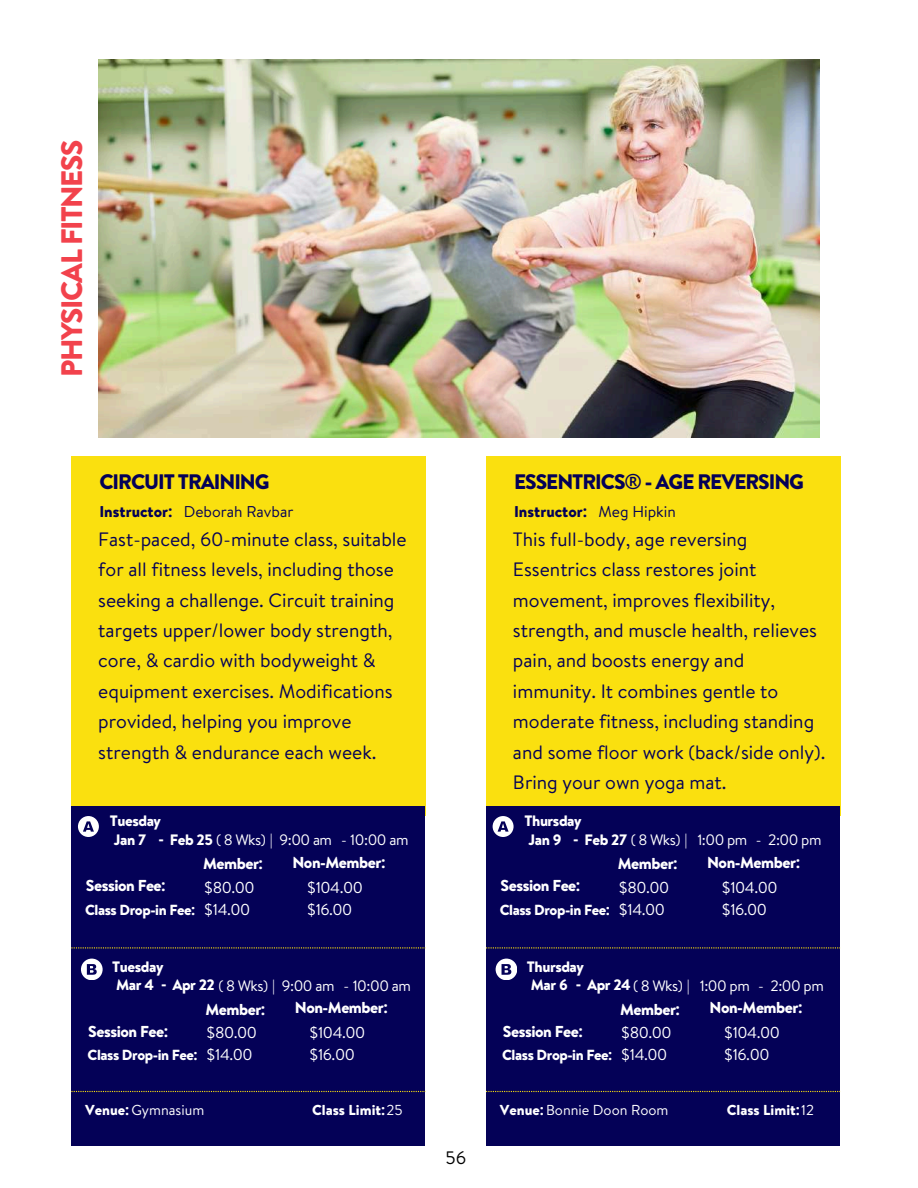
<style>
.page{position:relative;width:918px;height:1188px;background:#fff}
.page>*{position:absolute;margin:0;border:0;box-sizing:border-box;transform-origin:0 0}
.t1{font:900 29.7px "Hv D Trial Brandon Text";letter-spacing:-.05em;color:#f2424c}
.t2{font:900 21px "Hv D Trial Brandon Text";letter-spacing:-.05em;color:#040157}
.t3{font:19.35px/30.3px "Brandon Text";color:#040157}
.t4{font:18px "Brandon Text";color:#000}
.t5{font:15.9px/22px "Brandon Text";letter-spacing:-.03em;color:#fff}
.t6{font:900 15.9px "Hv D Trial Brandon Text";letter-spacing:-.03em;color:#fff}
.t7{font:900 15.75px "Hv D Trial Brandon Text";letter-spacing:-.03em;color:#fff}
.t8{font:15.6px "Brandon Text";color:#040157}
.t9{font:900 15.6px "Hv D Trial Brandon Text";color:#040157}
.t10{font:15.15px "Brandon Text";letter-spacing:-.03em;color:#fff}
.t11{font:900 15.15px "Hv D Trial Brandon Text";letter-spacing:-.03em;color:#fff}
.t12{font:900 14.55px "Hv D Trial Brandon Text";letter-spacing:-.03em;color:#fff}
.t13{font:14.4px "Brandon Text";color:#fff}
.t14{font:900 14.4px "Hv D Trial Brandon Text";color:#fff}
.s1{font-family:"Hv D Trial Brandon Text";font-weight:900}
.s2{font-family:"Noto Sans";font-weight:700}
.s3{font-family:"Brandon Text";font-weight:400}
</style>
<div class="page">
<img style="left:98px;top:59px;width:721px;height:378px">
<div style="left:71px;top:456px;width:354px;height:360px;background:#fae00f"></div>
<div style="left:71px;top:806px;width:354px;height:340px;background:#040157"></div>
<svg style="left:78px;top:816px;width:21px;height:21px"></svg>
<svg style="left:71px;top:947px;width:354px;height:1px"></svg>
<svg style="left:71px;top:1091px;width:354px;height:1px"></svg>
<svg style="left:81px;top:959px;width:21px;height:21px"></svg>
<div style="left:486px;top:456px;width:354px;height:360px;background:#fae00f"></div>
<div style="left:486px;top:806px;width:354px;height:340px;background:#040157"></div>
<svg style="left:493px;top:816px;width:21px;height:21px"></svg>
<svg style="left:486px;top:947px;width:354px;height:1px"></svg>
<svg style="left:486px;top:1091px;width:354px;height:1px"></svg>
<svg style="left:496px;top:959px;width:21px;height:21px"></svg>
<h1 class="t1" style="left:50px;top:377px;width:239px;rotate:-90deg">PHYSICAL FITNESS</h1>
<p class="t2" style="left:99px;top:466px;width:172px">CIRCUIT TRAINING</p>
<p class="t8" style="left:99px;top:501px;width:195px"><span class="s1">Instructor</span><span class="s2">:</span> Deborah Ravbar</p>
<p class="t2" style="left:514px;top:466px;width:292px">ESSENTRICS<span class="s2">®</span> - AGE REVERSING</p>
<p class="t9" style="left:514px;top:501px;width:163px">Instructor<span class="s2">:</span> <span class="s3">Meg Hipkin</span></p>
<p class="t3" style="left:98px;top:524px;width:310px">Fast-paced, 60-minute class, suitable for all fitness levels, including those seeking a challenge. Circuit training targets upper/lower body strength, core, &amp; cardio with bodyweight &amp; equipment exercises. Modifications provided, helping you improve strength &amp; endurance each week.</p>
<p class="t3" style="left:513px;top:524px;width:314px">This full-body, age reversing<br>Essentrics class restores joint movement, improves flexibility, strength, and muscle health, relieves pain, and boosts energy and immunity. It combines gentle to moderate fitness, including standing and some floor work (back/side only).<br>Bring your own yoga mat.</p>
<p class="t11" style="left:110px;top:810px;width:53px">Tuesday</p>
<p class="t11" style="left:525px;top:810px;width:59px">Thursday</p>
<p class="t11" style="left:114px;top:828px;width:34px">Jan 7</p>
<p class="t10" style="left:159px;top:829px;width:251px"><span class="s1">- Feb 25</span> ( 8 Wks) | 9:00 am - 10:00 am</p>
<p class="t11" style="left:528px;top:828px;width:35px">Jan 9</p>
<p class="t10" style="left:573px;top:829px;width:250px"><span class="s1">- Feb 27</span> ( 8 Wks) | 1:00 pm - 2:00 pm</p>
<p class="t6" style="left:86px;top:875px;width:81px">Session Fee<span class="s2">:</span></p>
<p class="t12" style="left:85px;top:899px;width:112px">Class Drop-in Fee<span class="s2">:</span></p>
<p class="t7" style="left:203px;top:853px;width:62px">Member<span class="s2">:</span></p>
<p class="t7" style="left:292px;top:851px;width:95px">Non-Member<span class="s2">:</span></p>
<p class="t5" style="left:204px;top:876px;width:52px">$80.00 $14.00</p>
<p class="t5" style="left:307px;top:876px;width:58px">$104.00</p>
<p class="t5" style="left:307px;top:898px;width:47px">$16.00</p>
<p class="t6" style="left:500px;top:875px;width:81px">Session Fee<span class="s2">:</span></p>
<p class="t12" style="left:500px;top:899px;width:112px">Class Drop-in Fee<span class="s2">:</span></p>
<p class="t7" style="left:618px;top:853px;width:62px">Member<span class="s2">:</span></p>
<p class="t7" style="left:707px;top:851px;width:95px">Non-Member<span class="s2">:</span></p>
<p class="t5" style="left:618px;top:876px;width:52px">$80.00 $14.00</p>
<p class="t5" style="left:721px;top:876px;width:58px">$104.00</p>
<p class="t5" style="left:721px;top:898px;width:47px">$16.00</p>
<p class="t11" style="left:112px;top:956px;width:53px">Tuesday</p>
<p class="t11" style="left:527px;top:956px;width:59px">Thursday</p>
<p class="t11" style="left:116px;top:974px;width:39px">Mar 4</p>
<p class="t10" style="left:161px;top:975px;width:251px"><span class="s1">- Apr 22</span> ( 8 Wks) | 9:00 am - 10:00 am</p>
<p class="t11" style="left:531px;top:974px;width:38px">Mar 6</p>
<p class="t10" style="left:576px;top:975px;width:250px"><span class="s1">- Apr 24</span> ( 8 Wks) | 1:00 pm - 2:00 pm</p>
<p class="t6" style="left:88px;top:1020px;width:81px">Session Fee<span class="s2">:</span></p>
<p class="t12" style="left:88px;top:1045px;width:112px">Class Drop-in Fee<span class="s2">:</span></p>
<p class="t7" style="left:205px;top:998px;width:62px">Member<span class="s2">:</span></p>
<p class="t7" style="left:295px;top:996px;width:95px">Non-Member<span class="s2">:</span></p>
<p class="t5" style="left:206px;top:1021px;width:52px">$80.00 $14.00</p>
<p class="t5" style="left:309px;top:1021px;width:58px">$104.00</p>
<p class="t5" style="left:309px;top:1043px;width:47px">$16.00</p>
<p class="t6" style="left:503px;top:1020px;width:81px">Session Fee<span class="s2">:</span></p>
<p class="t12" style="left:502px;top:1045px;width:112px">Class Drop-in Fee<span class="s2">:</span></p>
<p class="t7" style="left:620px;top:998px;width:62px">Member<span class="s2">:</span></p>
<p class="t7" style="left:710px;top:996px;width:95px">Non-Member<span class="s2">:</span></p>
<p class="t5" style="left:621px;top:1021px;width:52px">$80.00 $14.00</p>
<p class="t5" style="left:724px;top:1021px;width:58px">$104.00</p>
<p class="t5" style="left:724px;top:1043px;width:47px">$16.00</p>
<p class="t13" style="left:85px;top:1100px;width:121px"><span class="s1">Venue</span><span class="s2">:</span>Gymnasium</p>
<p class="t14" style="left:312px;top:1100px;width:92px">Class Limit<span class="s2">:</span><span class="s3">25</span></p>
<p class="t13" style="left:500px;top:1100px;width:170px"><span class="s1">Venue</span><span class="s2">:</span>Bonnie Doon Room</p>
<p class="t14" style="left:727px;top:1100px;width:89px">Class Limit<span class="s2">:</span><span class="s3">12</span></p>
<p class="t4" style="left:446px;top:1145px;width:22px">56</p>
</div>
